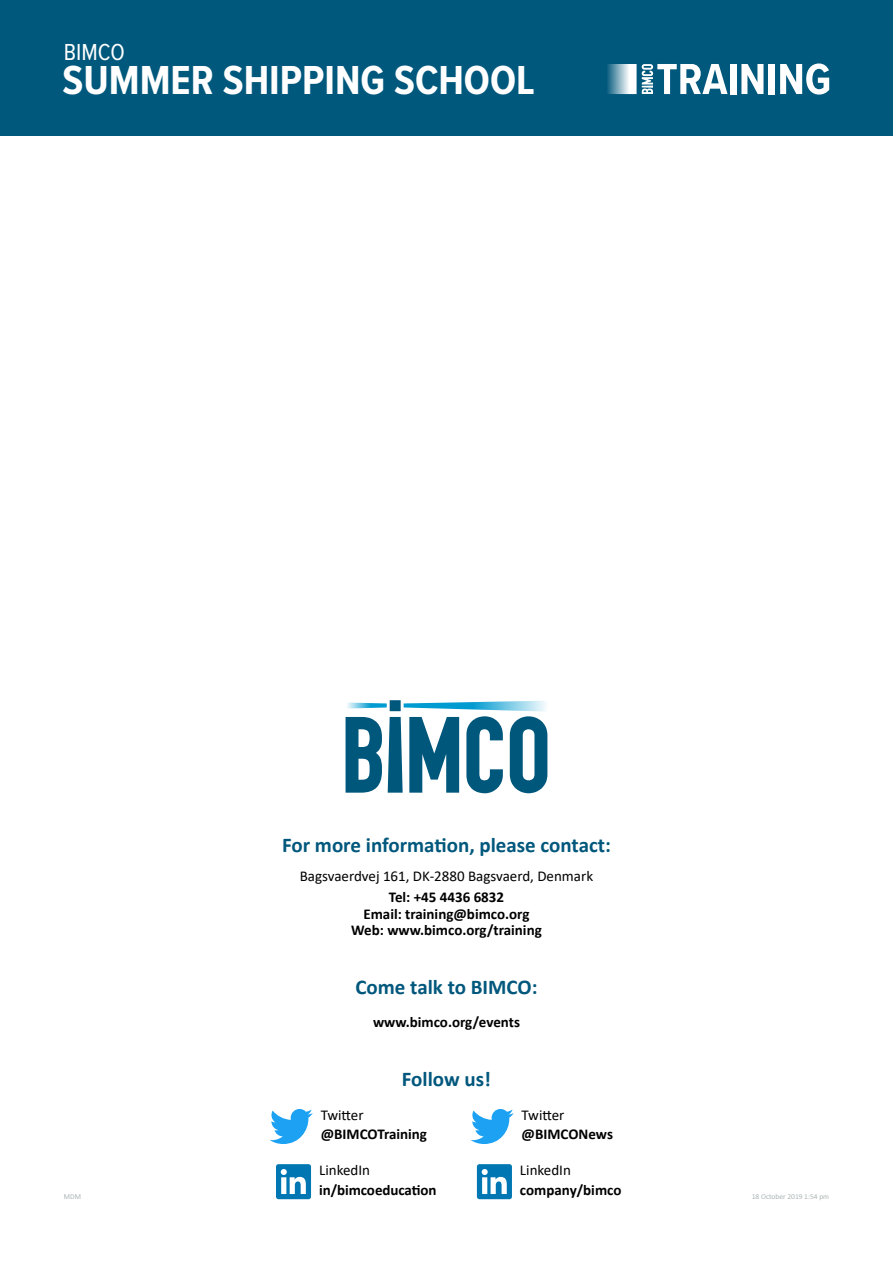
<style>
.page{position:relative;width:893px;height:1263px;background:#fff}
.page>*{position:absolute;margin:0;border:0;box-sizing:border-box;transform-origin:0 0}
.t1{font:700 42px "Proxima Nova Cond";color:#fff}
.t2{font:24px "Proxima Nova Cond";color:#fff}
.t3{font:700 21px "Calibri";color:#00577c}
.t4{font:700 15px/16.5px "Calibri";color:#000;text-align:center}
.t5{font:15px "Calibri";color:#000}
.t6{font:300 7.5px "Calibri";color:#919d9d}
</style>
<div class="page">
<div style="left:0;top:0;width:893px;height:136px;background:#00587c"></div>
<div style="left:730px;top:64px;width:6px;height:30px;background:#fff"></div>
<svg style="left:741px;top:64px;width:22px;height:30px"></svg>
<div style="left:769px;top:64px;width:6px;height:30px;background:#fff"></div>
<svg style="left:780px;top:63px;width:49px;height:32px"></svg>
<svg style="left:642px;top:64px;width:86px;height:30px"></svg>
<svg style="left:607px;top:64px;width:30px;height:30px"></svg>
<svg style="left:346px;top:700px;width:201px;height:93px"></svg>
<svg style="left:270px;top:1109px;width:43px;height:35px"></svg>
<svg style="left:471px;top:1109px;width:43px;height:35px"></svg>
<div style="left:276px;top:1164px;width:35px;height:35px;background:#0076b3;border-radius:3px"></div>
<svg style="left:281px;top:1169px;width:25px;height:25px"></svg>
<div style="left:477px;top:1164px;width:35px;height:35px;background:#0076b3;border-radius:3px"></div>
<svg style="left:482px;top:1169px;width:25px;height:25px"></svg>
<h2 class="t2" style="left:64px;top:35px;width:63px">BIMCO</h2>
<h1 class="t1" style="left:63px;top:49px;width:474px">SUMMER SHIPPING SCHOOL</h1>
<p class="t6" style="left:64px;top:1192px;width:19px">MDM</p>
<h3 class="t3" style="left:282px;top:830px;width:330px">For more information, please contact:</h3>
<p class="t5" style="left:300px;top:866px;width:295px">Bagsvaerdvej 161, DK-2880 Bagsvaerd, Denmark</p>
<p class="t4" style="left:351px;top:889px;width:192px">Tel: +45 4436 6832<br>Email: training@bimco.org<br>Web: www.bimco.org/training</p>
<h3 class="t3" style="left:355px;top:972px;width:184px">Come talk to BIMCO:</h3>
<p class="t4" style="left:373px;top:1014px;width:148px">www.bimco.org/events</p>
<h3 class="t3" style="left:402px;top:1064px;width:91px">Follow us!</h3>
<p class="t5" style="left:321px;top:1105px;width:44px">Twitter</p>
<p class="t4" style="left:321px;top:1126px;width:108px">@BIMCOTraining</p>
<p class="t5" style="left:319px;top:1160px;width:52px">LinkedIn</p>
<p class="t4" style="left:319px;top:1181px;width:119px">in/bimcoeducation</p>
<p class="t5" style="left:522px;top:1105px;width:44px">Twitter</p>
<p class="t4" style="left:522px;top:1126px;width:93px">@BIMCONews</p>
<p class="t5" style="left:520px;top:1160px;width:52px">LinkedIn</p>
<p class="t4" style="left:520px;top:1181px;width:103px">company/bimco</p>
<p class="t6" style="left:752px;top:1192px;width:79px">18 October 2019 1:54 pm</p>
</div>
